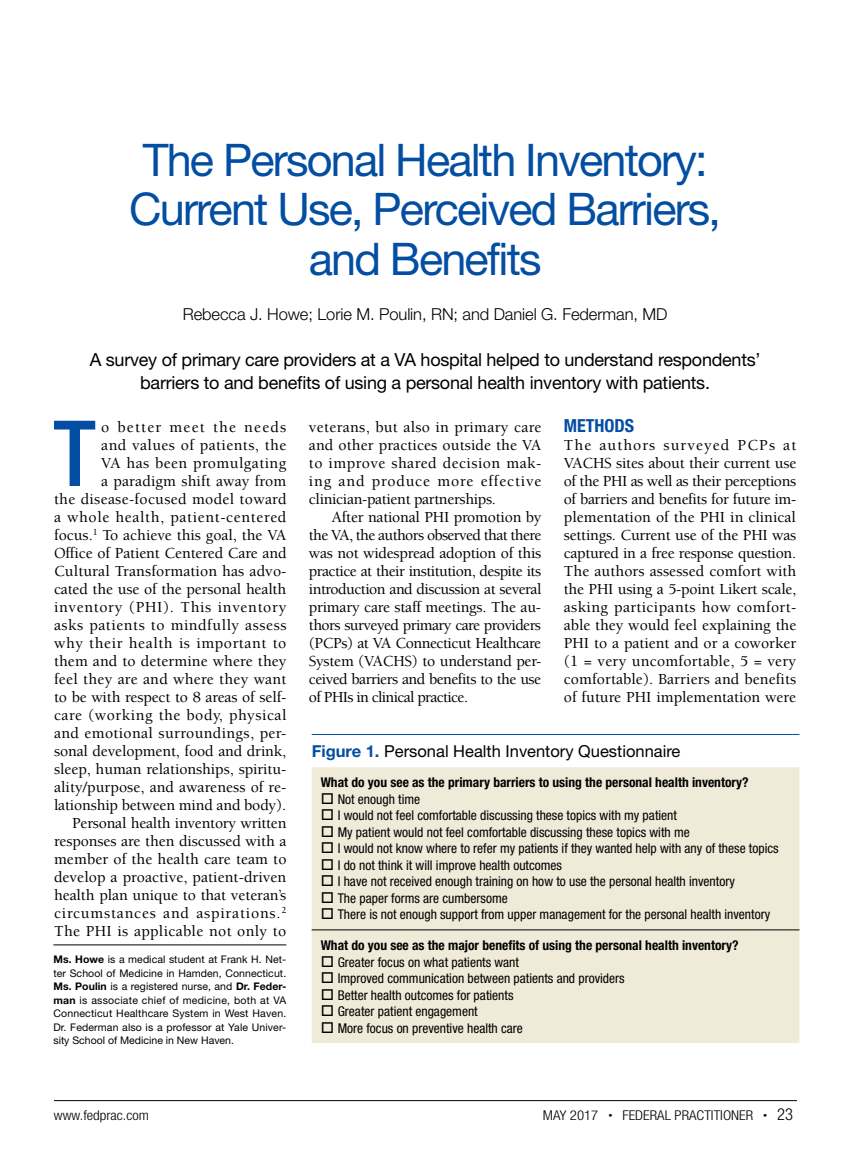
<style>
.page{position:relative;width:851px;height:1161px;background:#fff}
.page>*{position:absolute;margin:0;border:0;box-sizing:border-box;transform-origin:0 0}
.t1{font:500 condensed 91.35px "Helvetica Neue LT Std";color:#034ea2}
.t2{font:45px/49.5px "Helvetica Neue LT Std";letter-spacing:-.04em;color:#034ea2;text-align:center}
.t3{font:18px/22.5px "Helvetica Neue LT Std";letter-spacing:-.015em;color:#000;text-align:center}
.t4{font:700 condensed 18px "Helvetica Neue LT Std";color:#034ea2}
.t5{font:300 16.5px "Helvetica Neue LT Std";letter-spacing:-.005em;color:#000}
.t6{font:16.5px "Helvetica Neue LT Std";color:#000}
.t7{font:500 15.75px/18px "Berkeley Std";letter-spacing:.005em;color:#000;text-align:justify}
.t8{font:condensed 13.5px "Helvetica Neue LT Std";color:#000}
.t9{font:700 condensed 13.5px "Helvetica Neue LT Std";color:#000}
.t10{font:300 condensed 13.5px "Helvetica Neue LT Std";color:#000;scale:1.1 1}
.t11{font:10.5px/13.5px "Helvetica Neue LT Std";color:#000;text-align:justify}
.s1{font-weight:700;color:#034ea2}
.s2{font-weight:700}
.s3{font-size:7.5px}
.s4{font-size:16.5px}
</style>
<div class="page">
<hr style="left:54px;top:1100px;width:742px;height:1px;background:#000">
<hr style="left:53px;top:945px;width:233px;height:1px;background:#000">
<div style="left:312px;top:767px;width:487px;height:276px;background:#f0ead8"></div>
<hr style="left:312px;top:930px;width:487px;height:1px;background:#000">
<hr style="left:312px;top:734px;width:487px;height:1px;background:#034ea2">
<h2 class="t2" style="left:129px;top:134px;width:593px">The Personal Health Inventory:<br>Current Use, Perceived Barriers, and Benefits</h2>
<p class="t5" style="left:183px;top:304px;width:486px">Rebecca J. Howe; Lorie M. Poulin, RN; and Daniel G. Federman, MD</p>
<p class="t3" style="left:90px;top:349px;width:672px">A survey of primary care providers at a VA hospital helped to understand respondents’ barriers to and benefits of using a personal health inventory with patients.</p>
<h1 class="t1" style="left:53px;top:399px;width:44px">T</h1>
<p class="t4" style="left:564px;top:415px;width:72px">METHODS</p>
<p class="t7" style="left:564px;top:436px;width:234px">The authors surveyed PCPs at VACHS sites about their current use of the PHI as well as their perceptions of barriers and benefits for future im&shy;plementation of the PHI in clinical settings. Current use of the PHI was captured in a free response question.<br>The authors assessed comfort with the PHI using a 5-point Likert scale, asking participants how comfort&shy;able they would feel explaining the PHI to a patient and or a coworker (1 = very uncomfortable, 5 = very comfortable). Barriers and benefits of future PHI implementation were</p>
<p class="t7" style="left:54px;top:418px;width:234px;text-align:right">o better meet the needs<br>and values of patients, the<br>VA has been promulgating<br>a paradigm shift away from<br>the disease-focused model toward a whole health, patient-centered focus.<sup>1</sup> To achieve this goal, the VA Office of Patient Centered Care and Cultural Transformation has advo&shy;cated the use of the personal health inventory (PHI). This inventory asks patients to mindfully assess why their health is important to them and to determine where they feel they are and where they want to be with respect to 8 areas of self&shy;care (working the body, physical and emotional surroundings, per&shy;sonal development, food and drink, sleep, human relationships, spiritu&shy;ality/purpose, and awareness of re&shy;lationship between mind and body).<br>Personal health inventory written responses are then discussed with a member of the health care team to develop a proactive, patient-driven health plan unique to that veteran’s circumstances and aspirations.<sup>2<br></sup>The PHI is applicable not only to</p>
<p class="t7" style="left:309px;top:418px;width:234px">veterans, but also in primary care and other practices outside the VA to improve shared decision mak&shy;ing and produce more effective clinician-patient partnerships.</p>
<p class="t7" style="left:309px;top:508px;width:234px;text-indent:23px">After national PHI promotion by the VA, the authors observed that there was not widespread adoption of this practice at their institution, despite its introduction and discussion at several primary care staff meetings. The au&shy;thors surveyed primary care providers (PCPs) at VA Connecticut Healthcare System (VACHS) to understand per&shy;ceived barriers and benefits to the use of PHIs in clinical practice.</p>
<p class="t6" style="left:312px;top:741px;width:370px"><span class="s1">Figure 1.</span> Personal Health Inventory Questionnaire</p>
<p class="t9" style="left:321px;top:774px;width:429px">What do you see as the primary barriers to using the personal health inventory?</p>
<p class="t8" style="left:321px;top:791px;width:101px">□ Not enough time</p>
<p class="t8" style="left:321px;top:808px;width:358px">□ I would not feel comfortable discussing these topics with my patient</p>
<p class="t8" style="left:321px;top:824px;width:370px">□ My patient would not feel comfortable discussing these topics with me</p>
<p class="t8" style="left:321px;top:841px;width:459px">□ I would not know where to refer my patients if they wanted help with any of these topics</p>
<p class="t8" style="left:321px;top:857px;width:243px">□ I do not think it will improve health outcomes</p>
<p class="t8" style="left:321px;top:874px;width:416px">□ I have not received enough training on how to use the personal health inventory</p>
<p class="t8" style="left:321px;top:890px;width:188px">□ The paper forms are cumbersome</p>
<p class="t8" style="left:321px;top:907px;width:451px">□ There is not enough support from upper management for the personal health inventory</p>
<p class="t9" style="left:321px;top:937px;width:419px">What do you see as the major benefits of using the personal health inventory?</p>
<p class="t8" style="left:321px;top:954px;width:200px">□ Greater focus on what patients want</p>
<p class="t8" style="left:321px;top:970px;width:305px">□ Improved communication between patients and providers</p>
<p class="t8" style="left:321px;top:987px;width:194px">□ Better health outcomes for patients</p>
<p class="t8" style="left:321px;top:1003px;width:159px">□ Greater patient engagement</p>
<p class="t8" style="left:321px;top:1020px;width:204px">□ More focus on preventive health care</p>
<p class="t11" style="left:53px;top:953px;width:234px"><span class="s2">Ms. Howe</span> is a medical student at Frank H. Net&shy;ter School of Medicine in Hamden, Connecticut.<br><span class="s2">Ms. Poulin</span> is a registered nurse, and <span class="s2">Dr. Feder&shy;man</span> is associate chief of medicine, both at VA Connecticut Healthcare System in West Haven.<br>Dr. Federman also is a professor at Yale Univer&shy;sity School of Medicine in New Haven.</p>
<p class="t10" style="left:54px;top:1107px;width:88px">www.fedprac.com</p>
<p class="t10" style="left:543px;top:1107px;width:229px">MAY 2017 <span class="s3">•</span> FEDERAL PRACTITIONER <span class="s3">•</span> <span class="s4">23</span></p>
</div>
